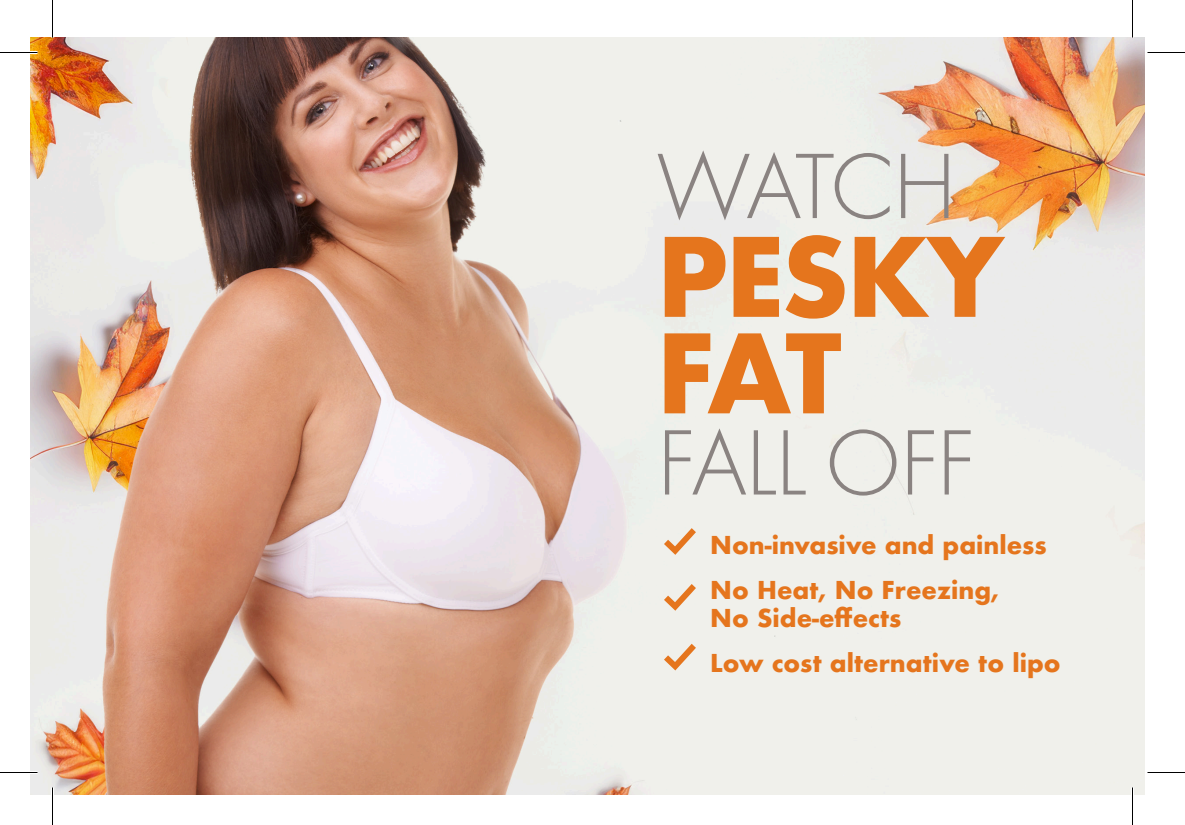
<style>
.page{position:relative;width:1185px;height:825px;background:#fff}
.page>*{position:absolute;margin:0;border:0;box-sizing:border-box;transform-origin:0 0}
.t1{font:700 120px "Futura PT";letter-spacing:-.025em;color:#e5751d}
.t2{font:300 96.25px "Futura PT";letter-spacing:-.025em;color:#8a8381}
.t3{font:700 24px/29px "Futura";color:#e5751d}
</style>
<div class="page">
<img style="left:30px;top:37px;width:1115px;height:758px">
<svg style="left:664px;top:528px;width:32px;height:27px"></svg>
<svg style="left:664px;top:584px;width:32px;height:27px"></svg>
<svg style="left:664px;top:644px;width:32px;height:26px"></svg>
<hr style="left:0;top:51px;width:38px;height:3px;background:#fff">
<hr style="left:0;top:771px;width:38px;height:3px;background:#fff">
<hr style="left:51px;top:0;width:3px;height:38px;background:#fff">
<hr style="left:51px;top:788px;width:3px;height:37px;background:#fff">
<hr style="left:1131px;top:0;width:3px;height:38px;background:#fff">
<hr style="left:1131px;top:788px;width:3px;height:37px;background:#fff">
<hr style="left:0;top:52px;width:38px;height:1px;background:#000">
<hr style="left:1148px;top:52px;width:37px;height:1px;background:#000">
<hr style="left:0;top:772px;width:38px;height:1px;background:#000">
<hr style="left:1148px;top:772px;width:37px;height:1px;background:#000">
<hr style="left:52px;top:0;width:1px;height:38px;background:#000">
<hr style="left:52px;top:788px;width:1px;height:37px;background:#000">
<hr style="left:1132px;top:0;width:1px;height:38px;background:#000">
<hr style="left:1132px;top:788px;width:1px;height:37px;background:#000">
<p class="t2" style="left:656px;top:131px;width:302px">WATCH</p>
<p class="t1" style="left:656px;top:199px;width:349px">PESKY</p>
<p class="t1" style="left:656px;top:296px;width:187px">FAT</p>
<p class="t2" style="left:656px;top:408px;width:320px">FALL OFF</p>
<p class="t3" style="left:710px;top:531px;width:338px">Non-invasive and painless</p>
<p class="t3" style="left:710px;top:575px;width:291px">No Heat, No Freezing,<br>No Side-effects</p>
<p class="t3" style="left:710px;top:649px;width:352px">Low cost alternative to lipo</p>
</div>
